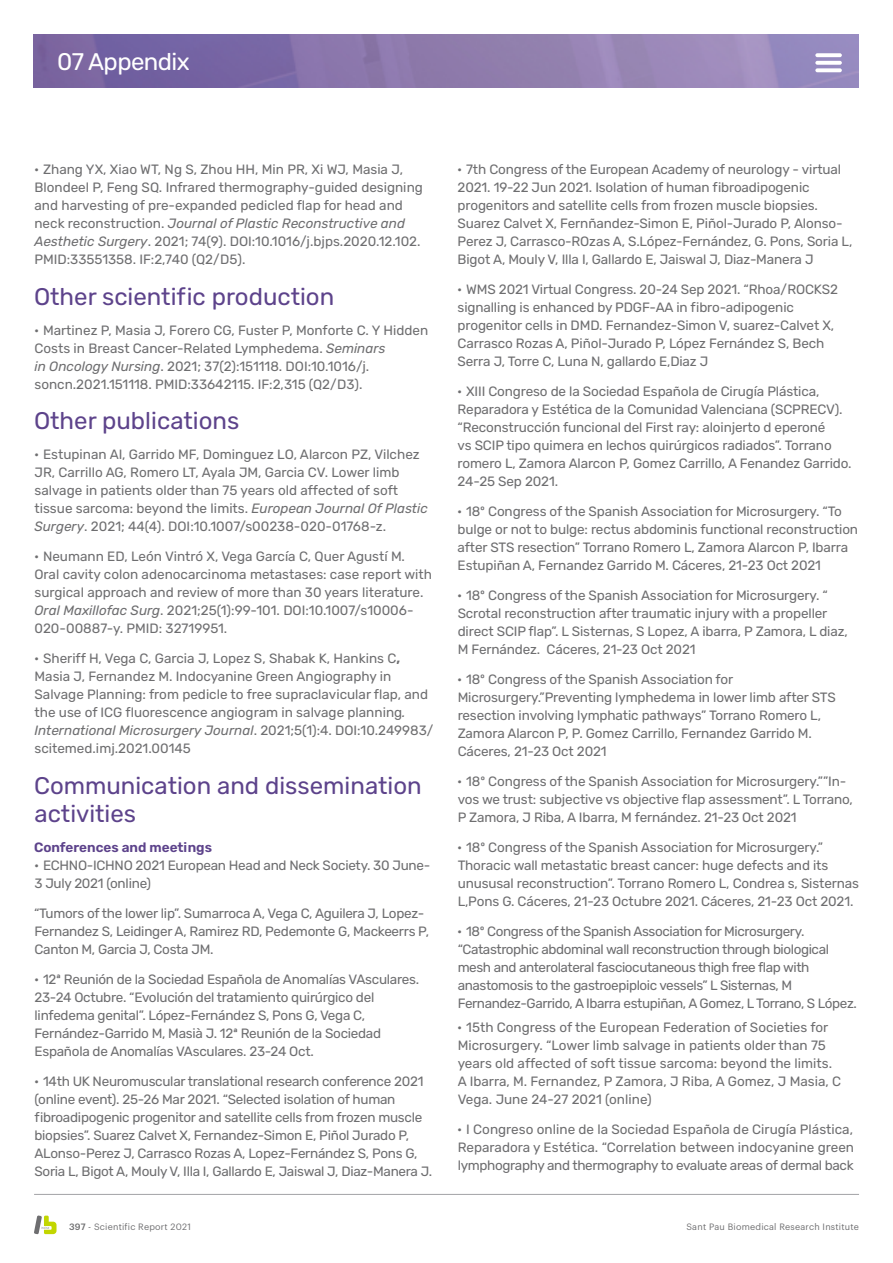
<style>
.page{position:relative;width:893px;height:1263px;background:#fff}
.page>*{position:absolute;margin:0;border:0;box-sizing:border-box;transform-origin:0 0}
.t1{font:24px/28.5px "Rubik";color:#5d438b}
.t2{font:24px "Rubik";letter-spacing:-.025em;color:#fff}
.t3{font:13.5px/18px "Rubik";letter-spacing:-.01em;color:#6e6e70}
.t4{font:13.5px/18px "Rubik";letter-spacing:-.03em;color:#6e6e70}
.t5{font:600 13.5px "Rubik";color:#5d438b}
.t6{font:9px "Graphik";letter-spacing:.025em;color:#6e6e70}
.s1{font-style:italic}
.s2{font-weight:700}
.s3{font-weight:500}
</style>
<div class="page">
<svg style="left:34px;top:1215px;width:23px;height:19px"></svg>
<hr style="left:34px;top:1194px;width:825px;height:1px;background:#a3a3a6">
<img style="left:34px;top:35px;width:825px;height:52px">
<svg style="left:815px;top:53px;width:27px;height:4px"></svg>
<svg style="left:815px;top:61px;width:27px;height:4px"></svg>
<svg style="left:815px;top:68px;width:27px;height:4px"></svg>
<h1 class="t2" style="left:57px;top:49px;width:134px">07 Appendix</h1>
<p class="t3" style="left:34px;top:161px;width:390px">• Zhang YX, Xiao WT, Ng S, Zhou HH, Min PR, Xi WJ, Masia J, Blondeel P, Feng SQ. Infrared thermography-guided designing and harvesting of pre-expanded pedicled flap for head and neck reconstruction. <span class="s1">Journal of Plastic Reconstructive and Aesthetic Surgery</span>. 2021; 74(9). DOI:10.1016/j.bjps.2020.12.102.<br>PMID:33551358. IF:2,740 (Q2/D5).</p>
<h1 class="t1" style="left:34px;top:283px;width:302px">Other scientific production</h1>
<p class="t3" style="left:34px;top:321px;width:396px">• Martinez P, Masia J, Forero CG, Fuster P, Monforte C. Y Hidden Costs in Breast Cancer-Related Lymphedema. <span class="s1">Seminars<br>in Oncology Nursing</span>. 2021; 37(2):151118. DOI:10.1016/j. soncn.2021.151118. PMID:33642115. IF:2,315 (Q2/D3).</p>
<h1 class="t1" style="left:34px;top:407px;width:207px">Other publications</h1>
<p class="t3" style="left:34px;top:446px;width:395px">• Estupinan AI, Garrido MF, Dominguez LO, Alarcon PZ, Vilchez JR, Carrillo AG, Romero LT, Ayala JM, Garcia CV. Lower limb salvage in patients older than 75 years old affected of soft tissue sarcoma: beyond the limits. <span class="s1">European Journal Of Plastic Surgery</span>. 2021; 44(4). DOI:10.1007/s00238-020-01768-z.</p>
<p class="t3" style="left:34px;top:548px;width:399px">• Neumann ED, León Vintró X, Vega García C, Quer Agustí M.<br>Oral cavity colon adenocarcinoma metastases: case report with surgical approach and review of more than 30 years literature.<br><span class="s1">Oral Maxillofac Surg</span>. 2021;25(1):99-101. DOI:10.1007/s10006- 020-00887-y. PMID: 32719951.</p>
<p class="t3" style="left:34px;top:650px;width:401px">• Sheriff H, Vega C, Garcia J, Lopez S, Shabak K, Hankins C<span class="s2">, </span>Masia J, Fernandez M. Indocyanine Green Angiography in Salvage Planning: from pedicle to free supraclavicular flap, and the use of ICG fluorescence angiogram in salvage planning<span class="s1">.<br>International Microsurgery Journal</span>. 2021;5(1):4. DOI:10.249983/ scitemed.imj.2021.00145</p>
<h1 class="t1" style="left:34px;top:772px;width:389px">Communication and dissemination activities</h1>
<p class="t5" style="left:34px;top:840px;width:179px">Conferences and meetings</p>
<p class="t3" style="left:34px;top:857px;width:398px">• ECHNO-ICHNO 2021 European Head and Neck Society. 30 June-<br>3 July 2021 (online)</p>
<p class="t3" style="left:34px;top:905px;width:397px">“Tumors of the lower lip”. Sumarroca A, Vega C, Aguilera J, Lopez-<br>Fernandez S, Leidinger A, Ramirez RD, Pedemonte G, Mackeerrs P,<br>Canton M, Garcia J, Costa JM.</p>
<p class="t3" style="left:34px;top:971px;width:387px">• 12ª Reunión de la Sociedad Española de Anomalías VAsculares.<br>23-24 Octubre. “Evolución del tratamiento quirúrgico del linfedema genital”. López-Fernández S, Pons G, Vega C, Fernández-Garrido M, Masià J. 12ª Reunión de la Sociedad Española de Anomalías VAsculares. 23-24 Oct.</p>
<p class="t3" style="left:34px;top:1073px;width:400px">• 14th UK Neuromuscular translational research conference 2021 (online event). 25-26 Mar 2021. “Selected isolation of human fibroadipogenic progenitor and satellite cells from frozen muscle biopsies”. Suarez Calvet X, Fernandez-Simon E, Piñol Jurado P, ALonso-Perez J, Carrasco Rozas A, Lopez-Fernández S, Pons G, Soria L, Bigot A, Mouly V, Illa I, Gallardo E, Jaiswal J, Diaz-Manera J.</p>
<p class="t3" style="left:457px;top:161px;width:397px">• 7th Congress of the European Academy of neurology - virtual 2021. 19-22 Jun 2021. Isolation of human fibroadipogenic progenitors and satellite cells from frozen muscle biopsies.<br>Suarez Calvet X, Fernñandez-Simon E, Piñol-Jurado P, Alonso-Perez J, Carrasco-ROzas A, S.López-Fernández, G. Pons, Soria L, Bigot A, Mouly V, Illa I, Gallardo E, Jaiswal J, Diaz-Manera J</p>
<p class="t3" style="left:457px;top:281px;width:382px">• WMS 2021 Virtual Congress. 20-24 Sep 2021. “Rhoa/ROCKS2 signalling is enhanced by PDGF-AA in fibro-adipogenic progenitor cells in DMD. Fernandez-Simon V, suarez-Calvet X, Carrasco Rozas A, Piñol-Jurado P, López Fernández S, Bech Serra J, Torre C, Luna N, gallardo E,Diaz J</p>
<p class="t3" style="left:457px;top:383px;width:396px">• XIII Congreso de la Sociedad Española de Cirugía Plástica, Reparadora y Estética de la Comunidad Valenciana (SCPRECV). “Reconstrucción funcional del First ray: aloinjerto d eperoné<br>vs SCIP tipo quimera en lechos quirúrgicos radiados”. Torrano romero L, Zamora Alarcon P, Gomez Carrillo, A Fenandez Garrido.<br>24-25 Sep 2021.</p>
<p class="t3" style="left:457px;top:503px;width:402px">• 18º Congress of the Spanish Association for Microsurgery. “To bulge or not to bulge: rectus abdominis functional reconstruction after STS resection” Torrano Romero L, Zamora Alarcon P, Ibarra Estupiñan A, Fernandez Garrido M. Cáceres, 21-23 Oct 2021</p>
<p class="t3" style="left:457px;top:587px;width:392px">• 18º Congress of the Spanish Association for Microsurgery. “ Scrotal reconstruction after traumatic injury with a propeller direct SCIP flap”. L Sisternas, S Lopez, A ibarra, P Zamora, L diaz, M Fernández. Cáceres, 21-23 Oct 2021</p>
<p class="t3" style="left:457px;top:671px;width:380px">• 18º Congress of the Spanish Association for Microsurgery.”Preventing lymphedema in lower limb after STS resection involving lymphatic pathways” Torrano Romero L, Zamora Alarcon P, P. Gomez Carrillo, Fernandez Garrido M.<br>Cáceres, 21-23 Oct 2021</p>
<p class="t3" style="left:457px;top:773px;width:397px">• 18º Congress of the Spanish Association for Microsurgery.””In&shy;vos we trust: subjective vs objective flap assessment”. L Torrano,<br>P Zamora, J Riba, A Ibarra, M fernández. 21-23 Oct 2021</p>
<p class="t3" style="left:457px;top:839px;width:403px">• 18º Congress of the Spanish Association for Microsurgery.” Thoracic wall metastatic breast cancer: huge defects and its unususal reconstruction”. Torrano Romero L, Condrea s, Sisternas L,Pons G. Cáceres, 21-23 Octubre 2021. Cáceres, 21-23 Oct 2021.</p>
<p class="t4" style="left:457px;top:923px;width:401px">• 18º Congress of the Spanish Association for Microsurgery. “Catastrophic abdominal wall reconstruction through biological mesh and anterolateral fasciocutaneous thigh free flap with anastomosis to the gastroepiploic vessels” L Sisternas, M Fernandez-Garrido, A Ibarra estupiñan, A Gomez, L Torrano, S López.</p>
<p class="t3" style="left:457px;top:1019px;width:385px">• 15th Congress of the European Federation of Societies for Microsurgery. “Lower limb salvage in patients older than 75 years old affected of soft tissue sarcoma: beyond the limits.<br>A Ibarra, M. Fernandez, P Zamora, J Riba, A Gomez, J Masia, C Vega. June 24-27 2021 (online)</p>
<p class="t3" style="left:457px;top:1121px;width:398px;text-align:justify">• I Congreso online de la Sociedad Española de Cirugía Plástica, Reparadora y Estética. “Correlation between indocyanine green lymphography and thermography to evaluate areas of dermal back</p>
<p class="t6" style="left:69px;top:1220px;width:123px"><span class="s3">397</span> - Scientific Report 2021</p>
<p class="t6" style="left:686px;top:1220px;width:174px">Sant Pau Biomedical Research Institute</p>
</div>
